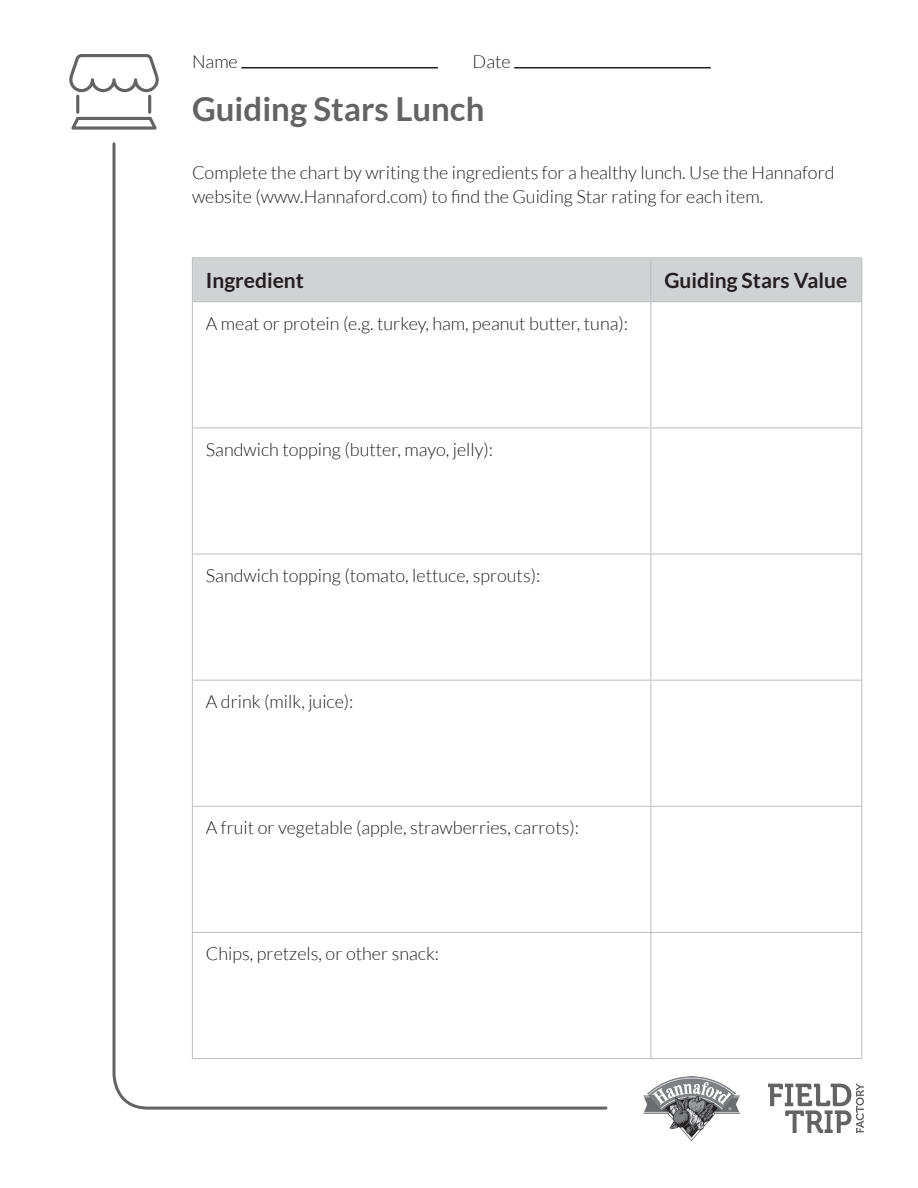
<style>
.page{position:relative;width:918px;height:1188px;background:#fff}
.page>*{position:absolute;margin:0;border:0;box-sizing:border-box;transform-origin:0 0}
.t1{font:700 33px "Lato";color:#636364}
.Sub_Header{font:700 21px "Lato";color:#231f20}
.Body{font:300 18px/24px "Lato";color:#231f20}
</style>
<div class="page">
<svg style="left:69px;top:54px;width:90px;height:76px"></svg>
<img style="left:644px;top:1076px;width:96px;height:64px">
<svg style="left:112px;top:142px;width:497px;height:968px"></svg>
<svg style="left:768px;top:1084px;width:96px;height:49px"></svg>
<hr style="left:241px;top:67px;width:197px;height:1px;background:#231f20">
<hr style="left:514px;top:67px;width:197px;height:1px;background:#231f20">
<div style="left:193px;top:258px;width:668px;height:43px;background:#d1d2d4"></div>
<hr style="left:192px;top:257px;width:459px;height:1px;background:#bcbdc0">
<hr style="left:192px;top:258px;width:1px;height:43px;background:#bcbdc0">
<hr style="left:651px;top:257px;width:211px;height:1px;background:#bcbdc0">
<hr style="left:650px;top:258px;width:1px;height:43px;background:#bcbdc0">
<hr style="left:861px;top:258px;width:1px;height:43px;background:#bcbdc0">
<hr style="left:192px;top:301px;width:459px;height:1px;background:#bcbdc0">
<hr style="left:192px;top:302px;width:1px;height:126px;background:#bcbdc0">
<hr style="left:651px;top:301px;width:211px;height:1px;background:#bcbdc0">
<hr style="left:650px;top:302px;width:1px;height:126px;background:#bcbdc0">
<hr style="left:861px;top:302px;width:1px;height:126px;background:#bcbdc0">
<hr style="left:192px;top:428px;width:459px;height:1px;background:#bcbdc0">
<hr style="left:192px;top:428px;width:1px;height:126px;background:#bcbdc0">
<hr style="left:651px;top:428px;width:211px;height:1px;background:#bcbdc0">
<hr style="left:650px;top:428px;width:1px;height:126px;background:#bcbdc0">
<hr style="left:861px;top:428px;width:1px;height:126px;background:#bcbdc0">
<hr style="left:192px;top:554px;width:459px;height:1px;background:#bcbdc0">
<hr style="left:192px;top:554px;width:1px;height:126px;background:#bcbdc0">
<hr style="left:651px;top:554px;width:211px;height:1px;background:#bcbdc0">
<hr style="left:650px;top:554px;width:1px;height:126px;background:#bcbdc0">
<hr style="left:861px;top:554px;width:1px;height:126px;background:#bcbdc0">
<hr style="left:192px;top:680px;width:459px;height:1px;background:#bcbdc0">
<hr style="left:192px;top:681px;width:1px;height:125px;background:#bcbdc0">
<hr style="left:651px;top:680px;width:211px;height:1px;background:#bcbdc0">
<hr style="left:650px;top:681px;width:1px;height:125px;background:#bcbdc0">
<hr style="left:861px;top:681px;width:1px;height:125px;background:#bcbdc0">
<hr style="left:192px;top:806px;width:459px;height:1px;background:#bcbdc0">
<hr style="left:192px;top:807px;width:1px;height:125px;background:#bcbdc0">
<hr style="left:651px;top:806px;width:211px;height:1px;background:#bcbdc0">
<hr style="left:650px;top:807px;width:1px;height:125px;background:#bcbdc0">
<hr style="left:861px;top:807px;width:1px;height:125px;background:#bcbdc0">
<hr style="left:192px;top:932px;width:459px;height:1px;background:#bcbdc0">
<hr style="left:192px;top:933px;width:1px;height:125px;background:#bcbdc0">
<hr style="left:651px;top:932px;width:211px;height:1px;background:#bcbdc0">
<hr style="left:650px;top:933px;width:1px;height:125px;background:#bcbdc0">
<hr style="left:861px;top:933px;width:1px;height:125px;background:#bcbdc0">
<hr style="left:192px;top:1058px;width:459px;height:1px;background:#bcbdc0">
<hr style="left:651px;top:1058px;width:211px;height:1px;background:#bcbdc0">
<p class="Body" style="left:192px;top:50px;width:47px">Name</p>
<p class="Body" style="left:473px;top:50px;width:40px">Date</p>
<p class="t1" style="left:192px;top:90px;width:294px">Guiding Stars Lunch</p>
<p class="Body" style="left:192px;top:160px;width:644px">Complete the chart by writing the ingredients for a healthy lunch. Use the Hannaford website (www.Hannaford.com) to find the Guiding Star rating for each item.</p>
<p class="Sub_Header" style="left:206px;top:269px;width:100px">Ingredient</p>
<p class="Sub_Header" style="left:664px;top:269px;width:184px">Guiding Stars Value</p>
<p class="Body" style="left:206px;top:311px;width:424px">A meat or protein (e.g. turkey, ham, peanut butter, tuna):</p>
<p class="Body" style="left:206px;top:438px;width:289px">Sandwich topping (butter, mayo, jelly):</p>
<p class="Body" style="left:206px;top:564px;width:336px">Sandwich topping (tomato, lettuce, sprouts):</p>
<p class="Body" style="left:206px;top:690px;width:149px">A drink (milk, juice):</p>
<p class="Body" style="left:206px;top:816px;width:375px">A fruit or vegetable (apple, strawberries, carrots):</p>
<p class="Body" style="left:206px;top:942px;width:235px">Chips, pretzels, or other snack:</p>
</div>
